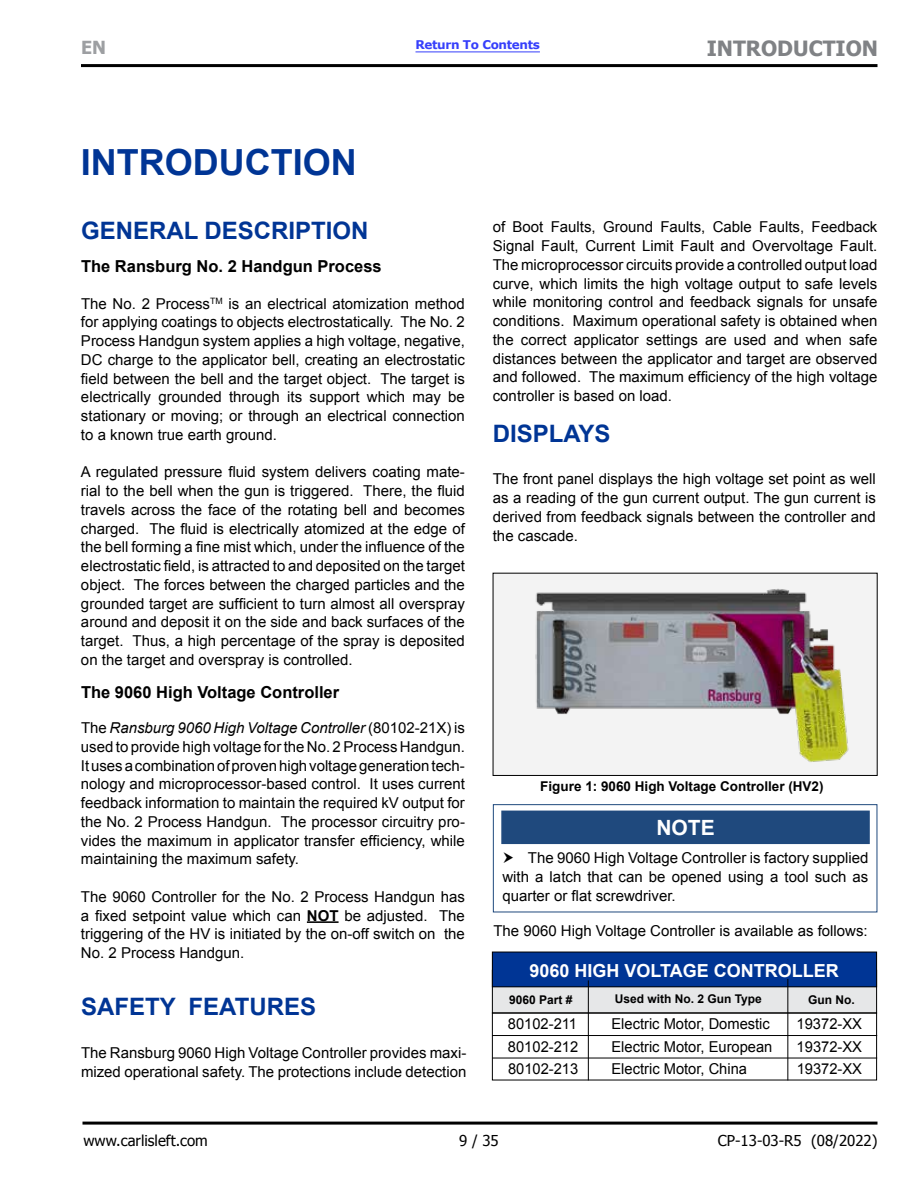
<style>
.page{position:relative;width:918px;height:1188px;background:#fff}
.page>*{position:absolute;margin:0;border:0;box-sizing:border-box;transform-origin:0 0}
.t1{font:700 36px "Arial";color:#003595}
.t2{font:700 24px "Arial";color:#003595}
.t3{font:700 21px "Tahoma";color:#808285}
.t4{font:700 21px "Arial";color:#fff}
.t5{font:700 18px "Arial";color:#fff}
.t6{font:700 18px "Tahoma";color:#9d9fa2}
.t7{font:700 16.5px "Arial";color:#000}
.t8{font:15px/18.8px "Arial";color:#000;text-align:justify}
.t9{font:15px "Tahoma";color:#000}
.t10{font:700 13.5px "Arial";color:#000}
.t11{font:700 12px "Arial";color:#000}
.t12{font:700 12px "Verdana";letter-spacing:-.03em;color:#363ffb}
.s1{font-style:italic}
.s2{font-weight:700}
</style>
<div class="page">
<hr style="left:81px;top:64px;width:797px;height:3px;background:#000">
<hr style="left:82px;top:1122px;width:796px;height:3px;background:#000">
<div style="left:493px;top:804px;width:384px;height:108px;background:#fff;border:1px solid #1f497d"></div>
<div style="left:501px;top:811px;width:369px;height:33px;background:#1f497d"></div>
<div style="left:493px;top:573px;width:384px;height:202px;background:#f3f3f3"></div>
<div style="left:493px;top:573px;width:385px;height:203px;border:1px solid #000"></div>
<hr style="left:307px;top:921px;width:32px;height:2px;background:#000">
<img style="left:535px;top:588px;width:314px;height:174px">
<div style="left:492px;top:970px;width:385px;height:43px;background:#e6e7e8"></div>
<div style="left:492px;top:970px;width:385px;height:43px;border:1px solid #000"></div>
<hr style="left:492px;top:1035px;width:385px;height:1px;background:#000">
<div style="left:492px;top:952px;width:385px;height:35px;background:#003595"></div>
<div style="left:492px;top:952px;width:385px;height:35px;border:1px solid #000"></div>
<hr style="left:588px;top:980px;width:1px;height:100px;background:#000">
<hr style="left:492px;top:1058px;width:385px;height:1px;background:#000">
<hr style="left:787px;top:979px;width:1px;height:101px;background:#000">
<hr style="left:416px;top:52px;width:124px;height:1px;background:#363ffb">
<p class="t12" style="left:416px;top:37px;width:126px">Return To Contents</p>
<p class="t6" style="left:81px;top:35px;width:26px">EN</p>
<h3 class="t3" style="left:707px;top:34px;width:173px">INTRODUCTION</h3>
<h1 class="t1" style="left:81px;top:139px;width:277px">INTRODUCTION</h1>
<h2 class="t2" style="left:81px;top:215px;width:289px">GENERAL DESCRIPTION</h2>
<p class="t7" style="left:81px;top:255px;width:302px">The Ransburg No. 2 Handgun Process</p>
<p class="t8" style="left:81px;top:294px;width:385px">The No. 2 Process<sup>TM</sup> is an electrical atomization method for applying coatings to objects electrostatically. The No. 2<br>Process Handgun system applies a high voltage, negative, DC charge to the applicator bell, creating an electrostatic field between the bell and the target object. The target is electrically grounded through its support which may be stationary or moving; or through an electrical connection to a known true earth ground.</p>
<p class="t8" style="left:81px;top:463px;width:386px">A regulated pressure fluid system delivers coating mate&shy;rial to the bell when the gun is triggered. There, the fluid travels across the face of the rotating bell and becomes charged. The fluid is electrically atomized at the edge of the bell forming a fine mist which, under the influence of the electrostatic field, is attracted to and deposited on the target object. The forces between the charged particles and the grounded target are sufficient to turn almost all overspray around and deposit it on the side and back surfaces of the target. Thus, a high percentage of the spray is deposited on the target and overspray is controlled.</p>
<p class="t7" style="left:81px;top:681px;width:260px">The 9060 High Voltage Controller</p>
<p class="t8" style="left:81px;top:719px;width:386px">The <span class="s1">Ransburg 9060 High Voltage Controller</span> (80102-21X) is used to provide high voltage for the No. 2 Process Handgun.<br>It uses a combination of proven high voltage generation tech&shy;nology and microprocessor-based control. It uses current feedback information to maintain the required kV output for the No. 2 Process Handgun. The processor circuitry pro&shy;vides the maximum in applicator transfer efficiency, while maintaining the maximum safety.</p>
<p class="t8" style="left:81px;top:887px;width:386px">The 9060 Controller for the No. 2 Process Handgun has a fixed setpoint value which can <span class="s2">NOT</span> be adjusted. The triggering of the HV is initiated by the on-off switch on the No. 2 Process Handgun.</p>
<h2 class="t2" style="left:81px;top:991px;width:237px">SAFETY FEATURES</h2>
<p class="t8" style="left:81px;top:1043px;width:387px">The Ransburg 9060 High Voltage Controller provides maxi&shy;mized operational safety. The protections include detection</p>
<p class="t8" style="left:493px;top:218px;width:386px">of Boot Faults, Ground Faults, Cable Faults, Feedback Signal Fault, Current Limit Fault and Overvoltage Fault.<br>The microprocessor circuits provide a controlled output load curve, which limits the high voltage output to safe levels while monitoring control and feedback signals for unsafe conditions. Maximum operational safety is obtained when the correct applicator settings are used and when safe distances between the applicator and target are observed and followed. The maximum efficiency of the high voltage controller is based on load.</p>
<h2 class="t2" style="left:493px;top:417px;width:119px">DISPLAYS</h2>
<p class="t8" style="left:493px;top:470px;width:385px">The front panel displays the high voltage set point as well as a reading of the gun current output. The gun current is derived from feedback signals between the controller and the cascade.</p>
<p class="t10" style="left:540px;top:778px;width:285px">Figure 1: 9060 High Voltage Controller (HV2)</p>
<h3 class="t4" style="left:656px;top:814px;width:60px">NOTE</h3>
<p class="t8" style="left:502px;top:849px;width:368px;text-indent:26px">The 9060 High Voltage Controller is factory supplied with a latch that can be opened using a tool such as quarter or flat screwdriver.</p>
<p class="t8" style="left:493px;top:922px;width:376px">The 9060 High Voltage Controller is available as follows:</p>
<p class="t5" style="left:530px;top:959px;width:311px">9060 HIGH VOLTAGE CONTROLLER</p>
<p class="t11" style="left:509px;top:991px;width:65px">9060 Part #</p>
<p class="t11" style="left:615px;top:991px;width:149px">Used with No. 2 Gun Type</p>
<p class="t11" style="left:808px;top:991px;width:48px">Gun No.</p>
<p class="t8" style="left:508px;top:1015px;width:71px">80102-211</p>
<p class="t8" style="left:611px;top:1015px;width:160px">Electric Motor, Domestic</p>
<p class="t8" style="left:797px;top:1015px;width:67px">19372-XX</p>
<p class="t8" style="left:508px;top:1037px;width:72px">80102-212</p>
<p class="t8" style="left:611px;top:1037px;width:162px">Electric Motor, European</p>
<p class="t8" style="left:797px;top:1037px;width:67px">19372-XX</p>
<p class="t8" style="left:508px;top:1060px;width:72px">80102-213</p>
<p class="t8" style="left:612px;top:1060px;width:137px">Electric Motor, China</p>
<p class="t8" style="left:797px;top:1060px;width:67px">19372-XX</p>
<p class="t9" style="left:83px;top:1130px;width:126px">www.carlisleft.com</p>
<p class="t9" style="left:459px;top:1130px;width:41px">9 / 35</p>
<p class="t9" style="left:718px;top:1130px;width:161px">CP-13-03-R5 (08/2022)</p>
</div>
